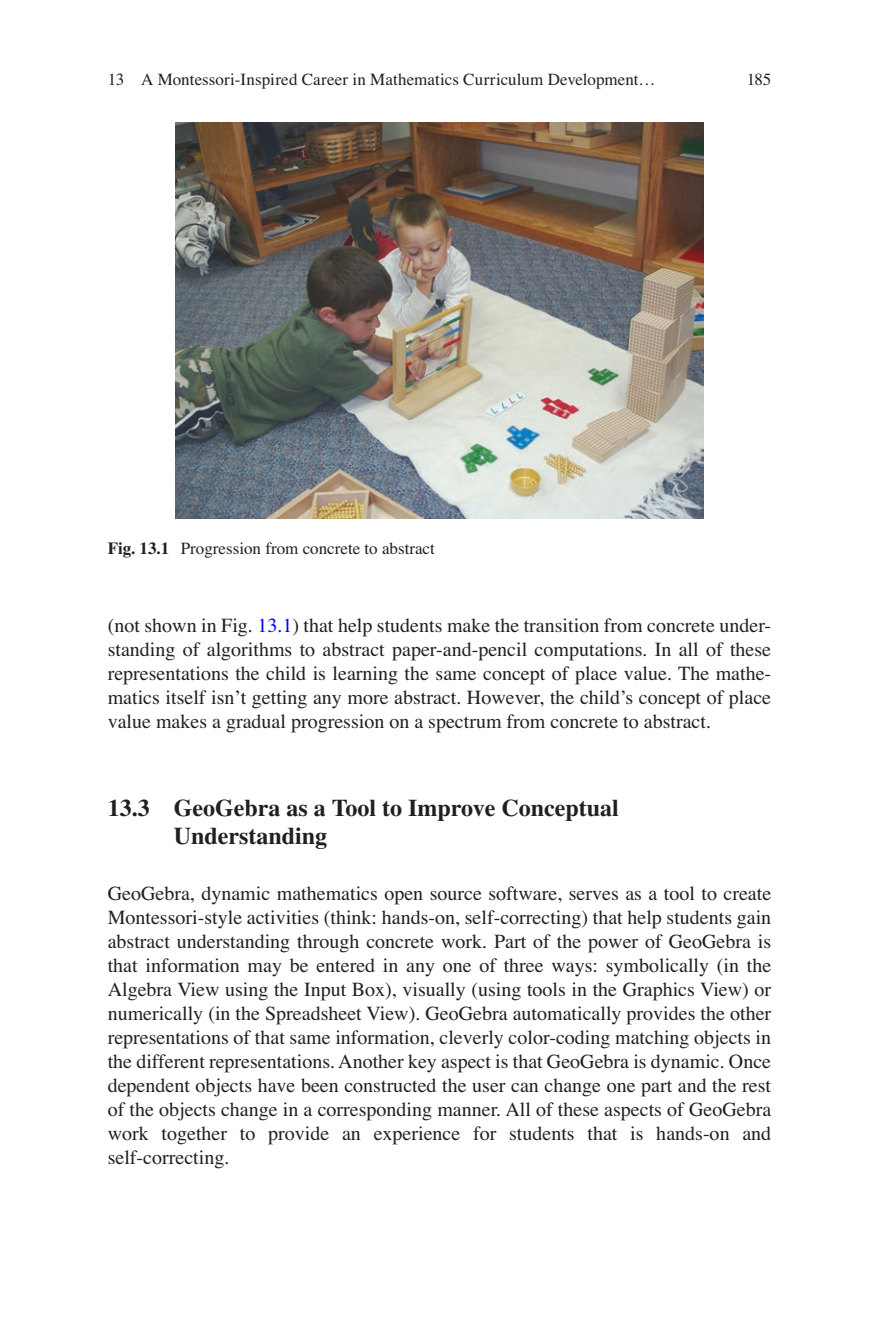
<style>
.page{position:relative;width:879px;height:1333px;background:#fff}
.page>*{position:absolute;margin:0;border:0;box-sizing:border-box;transform-origin:0 0}
.t1{font:700 24px/28px "Ftwsbk Chblbf Times";color:#231f20}
.t2{font:20px/24px "Gwtgfy Drwfmn Times";color:#231f20;text-align:justify}
.t3{font:17px "Wsbxhc Lftthj Times";letter-spacing:.005em;color:#231f20}
.t4{font:17px "Gwtgfy Drwfmn Times";color:#231f20}
.s1{font-family:"Ftwsbk Chblbf Times";font-weight:700}
.s2{color:#0000fa}
</style>
<div class="page">
<img style="left:175px;top:122px;width:528px;height:396px">
<p class="t3" style="left:108px;top:72px;width:549px">13 A Montessori-Inspired Career in Mathematics Curriculum Development…</p>
<p class="t4" style="left:747px;top:72px;width:26px">185</p>
<p class="t4" style="left:108px;top:541px;width:329px"><span class="s1">Fig. 13.1</span> Progression from concrete to abstract</p>
<p class="t2" style="left:108px;top:614px;width:665px">(not shown in Fig. <span class="s2">13.1</span>) that help students make the transition from concrete under&shy;standing of algorithms to abstract paper-and-pencil computations. In all of these representations the child is learning the same concept of place value. The mathe&shy;matics itself isn’t getting any more abstract. However, the child’s concept of place value makes a gradual progression on a spectrum from concrete to abstract.</p>
<p class="t1" style="left:174px;top:793px;width:446px;text-indent:-66px">13.3 GeoGebra as a Tool to Improve Conceptual<br>Understanding</p>
<p class="t2" style="left:108px;top:882px;width:665px">GeoGebra, dynamic mathematics open source software, serves as a tool to create Montessori-style activities (think: hands-on, self-correcting) that help students gain abstract understanding through concrete work. Part of the power of GeoGebra is that information may be entered in any one of three ways: symbolically (in the Algebra View using the Input Box), visually (using tools in the Graphics View) or numerically (in the Spreadsheet View). GeoGebra automatically provides the other representations of that same information, cleverly color-coding matching objects in the different representations. Another key aspect is that GeoGebra is dynamic. Once dependent objects have been constructed the user can change one part and the rest of the objects change in a corresponding manner. All of these aspects of GeoGebra work together to provide an experience for students that is hands-on and self-correcting.</p>
</div>
